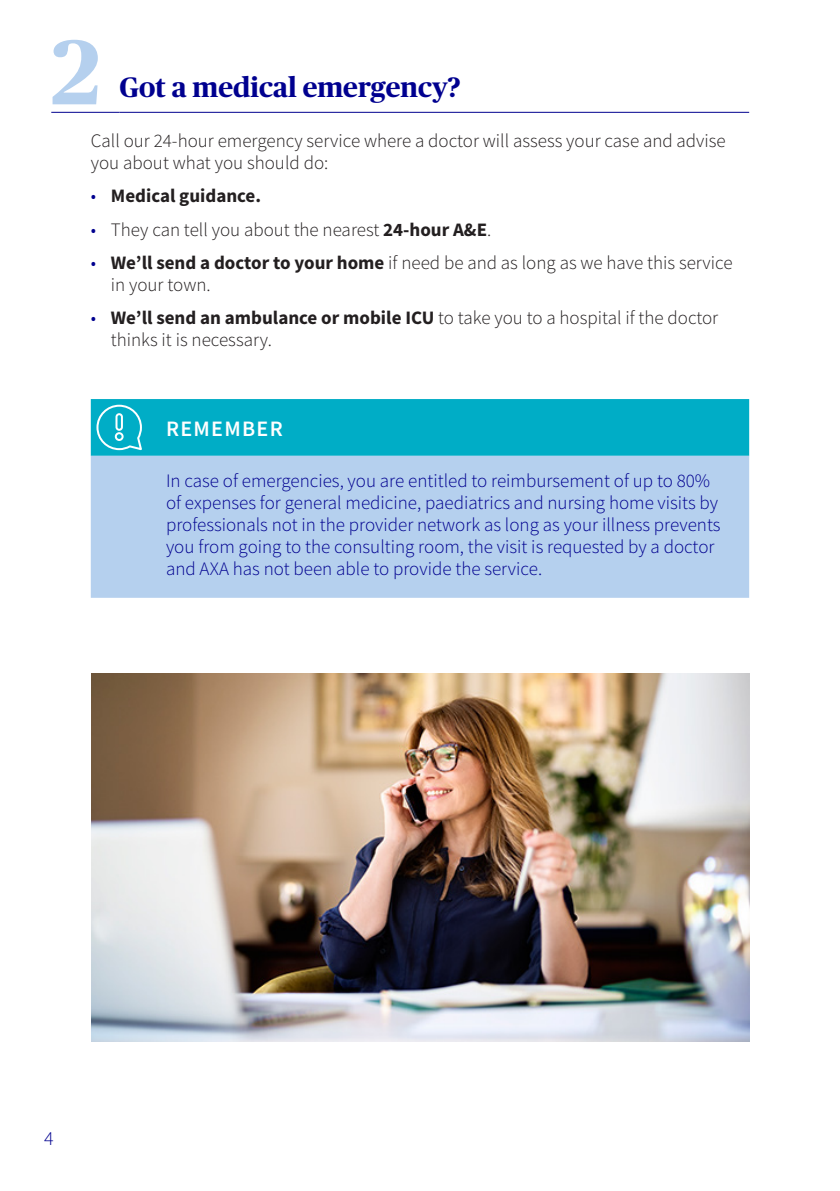
<style>
.page{position:relative;width:840px;height:1191px;background:#fff}
.page>*{position:absolute;margin:0;border:0;box-sizing:border-box;transform-origin:0 0}
.t1{font:700 91.6px "Publico Headline";color:#b5d0ee}
.t2{font:700 28px "Publico Headline";color:#00008f}
.t3{font:600 22px "Source Sans Pro";letter-spacing:.06em;color:#fff}
.t4{font:300 20px "Source Sans Pro";color:#00008f}
.t5{font:300 19px/22px "Source Sans Pro";color:#231f20}
.t6{font:300 19px/22px "Source Sans Pro";color:#00008f}
.t7{font:700 19px "Source Sans Pro";color:#231f20}
.s1{font-weight:300;color:#00008f}
.s2{color:#00008f}
.s3{font-weight:700}
</style>
<div class="page">
<div style="left:91px;top:456px;width:657px;height:142px;background:#b5d0ee"></div>
<div style="left:91px;top:399px;width:657px;height:57px;background:#00adc6"></div>
<div style="left:115px;top:432px;width:8px;height:9px;border:2px solid #fff;border-radius:50%"></div>
<div style="left:115px;top:413px;width:8px;height:18px;border:2px solid #fff;border-radius:3px"></div>
<hr style="left:51px;top:112px;width:68px;height:1px;background:#00008f">
<hr style="left:119px;top:112px;width:540px;height:1px;background:#00008f">
<hr style="left:659px;top:112px;width:89px;height:1px;background:#00008f">
<img style="left:91px;top:673px;width:657px;height:368px">
<h1 class="t1" style="left:51px;top:6px;width:50px">2</h1>
<h2 class="t2" style="left:119px;top:67px;width:343px">Got a medical emergency?</h2>
<p class="t5" style="left:91px;top:130px;width:636px">Call our 24-hour emergency service where a doctor will assess your case and advise you about what you should do:</p>
<p class="t7" style="left:91px;top:183px;width:172px"><span class="s1">•</span> Medical guidance.</p>
<p class="t5" style="left:91px;top:218px;width:402px"><span class="s2">•</span> They can tell you about the nearest <span class="s3">24-hour A&amp;E</span>.</p>
<p class="t5" style="left:111px;top:252px;width:623px;text-indent:-20px"><span class="s2">•</span> <span class="s3">We’ll send a doctor to your home</span> if need be and as long as we have this service in your town.</p>
<p class="t5" style="left:111px;top:307px;width:608px;text-indent:-20px"><span class="s2">•</span> <span class="s3">We’ll send an ambulance or mobile ICU</span> to take you to a hospital if the doctor thinks it is necessary.</p>
<p class="t3" style="left:166px;top:414px;width:118px">REMEMBER</p>
<p class="t6" style="left:166px;top:470px;width:555px">In case of emergencies, you are entitled to reimbursement of up to 80% of expenses for general medicine, paediatrics and nursing home visits by professionals not in the provider network as long as your illness prevents you from going to the consulting room, the visit is requested by a doctor and AXA has not been able to provide the service.</p>
<p class="t4" style="left:44px;top:1125px;width:11px">4</p>
</div>
